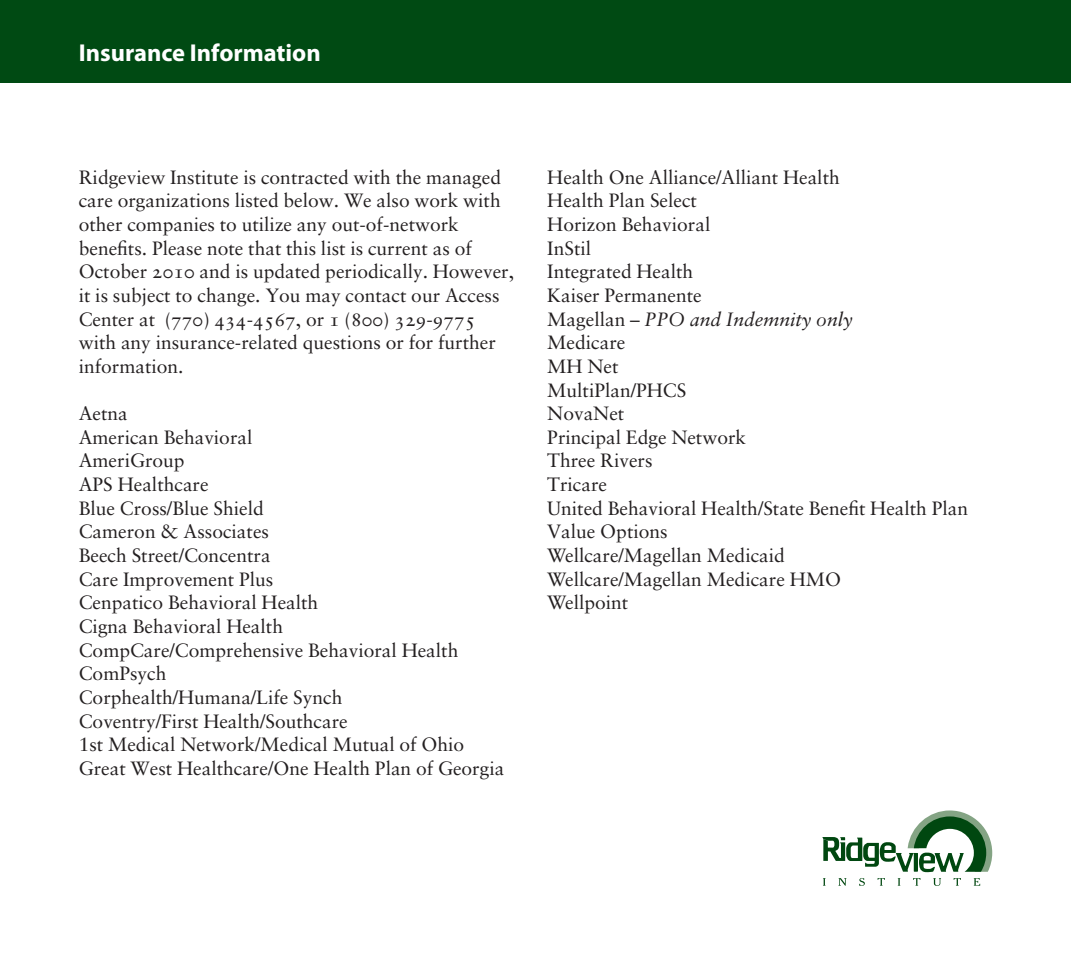
<style>
.page{position:relative;width:1071px;height:977px;background:#fff}
.page>*{position:absolute;margin:0;border:0;box-sizing:border-box;transform-origin:0 0}
.head{font:700 24.5px "Myriad Pro";color:#fff}
.body_text{font:19.25px/23.6px "Sabon";color:#231f20}
.body_text-2{font:italic 19.25px "Sabon";color:#231f20}
.s1{font-family:"Sabon Roman SC"}
.s2{font-style:normal}
</style>
<div class="page">
<div style="left:0;top:0;width:1071px;height:82px;background:#004a13"></div>
<svg style="left:822px;top:810px;width:170px;height:75px"></svg>
<p class="head" style="left:79px;top:37px;width:244px">Insurance Information</p>
<p class="body_text" style="left:79px;top:165px;width:437px">Ridgeview Institute is contracted with the managed care organizations listed below. We also work with other companies to utilize any out-of-network benefits. Please note that this list is current as of October <span class="s1">2010</span> and is updated periodically. However, it is subject to change. You may contact our Access Center at <span class="s1">(770) 434-4567</span>, or <span class="s1">1 (800) 329-9775 </span>with any insurance-related questions or for further information.</p>
<p class="body_text" style="left:79px;top:401px;width:51px">Aetna</p>
<p class="body_text" style="left:79px;top:425px;width:175px">American Behavioral</p>
<p class="body_text" style="left:79px;top:449px;width:107px">AmeriGroup</p>
<p class="body_text" style="left:79px;top:472px;width:131px">APS Healthcare</p>
<p class="body_text" style="left:79px;top:496px;width:187px">Blue Cross/Blue Shield</p>
<p class="body_text" style="left:79px;top:519px;width:192px">Cameron &amp; Associates</p>
<p class="body_text" style="left:79px;top:543px;width:193px">Beech Street/Concentra</p>
<p class="body_text" style="left:79px;top:567px;width:196px">Care Improvement Plus</p>
<p class="body_text" style="left:79px;top:590px;width:241px">Cenpatico Behavioral Health</p>
<p class="body_text" style="left:79px;top:614px;width:206px">Cigna Behavioral Health</p>
<p class="body_text" style="left:79px;top:638px;width:381px">CompCare/Comprehensive Behavioral Health</p>
<p class="body_text" style="left:79px;top:661px;width:89px">ComPsych</p>
<p class="body_text" style="left:79px;top:685px;width:265px">Corphealth/Humana/Life Synch</p>
<p class="body_text" style="left:79px;top:708px;width:271px">Coventry/First Health/Southcare</p>
<p class="body_text" style="left:79px;top:732px;width:387px">1st Medical Network/Medical Mutual of Ohio</p>
<p class="body_text" style="left:79px;top:756px;width:427px">Great West Healthcare/One Health Plan of Georgia</p>
<p class="body_text" style="left:547px;top:165px;width:294px">Health One Alliance/Alliant Health</p>
<p class="body_text" style="left:547px;top:189px;width:151px">Health Plan Select</p>
<p class="body_text" style="left:547px;top:212px;width:165px">Horizon Behavioral</p>
<p class="body_text" style="left:547px;top:236px;width:45px">InStil</p>
<p class="body_text" style="left:547px;top:260px;width:147px">Integrated Health</p>
<p class="body_text" style="left:547px;top:283px;width:156px">Kaiser Permanente</p>
<p class="body_text-2" style="left:547px;top:308px;width:307px"><span class="s2">Magellan –</span> PPO and Indemnity only</p>
<p class="body_text" style="left:547px;top:330px;width:80px">Medicare</p>
<p class="body_text" style="left:547px;top:354px;width:73px">MH Net</p>
<p class="body_text" style="left:547px;top:378px;width:141px">MultiPlan/PHCS</p>
<p class="body_text" style="left:547px;top:401px;width:78px">NovaNet</p>
<p class="body_text" style="left:547px;top:425px;width:200px">Principal Edge Network</p>
<p class="body_text" style="left:547px;top:449px;width:107px">Three Rivers</p>
<p class="body_text" style="left:547px;top:472px;width:61px">Tricare</p>
<p class="body_text" style="left:547px;top:496px;width:422px">United Behavioral Health/State Benefit Health Plan</p>
<p class="body_text" style="left:547px;top:519px;width:122px">Value Options</p>
<p class="body_text" style="left:547px;top:543px;width:239px">Wellcare/Magellan Medicaid</p>
<p class="body_text" style="left:547px;top:567px;width:295px">Wellcare/Magellan Medicare HMO</p>
<p class="body_text" style="left:547px;top:590px;width:82px">Wellpoint</p>
</div>
